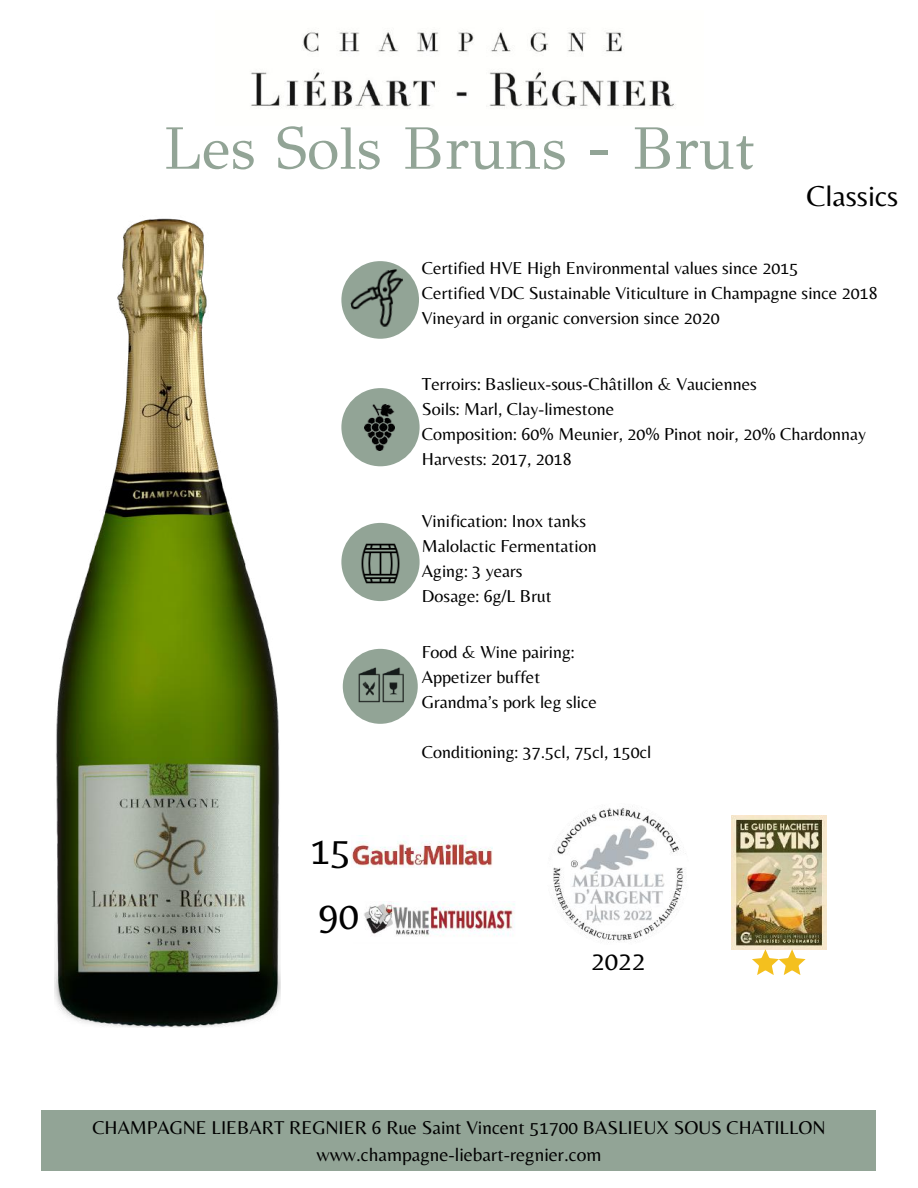
<style>
.page{position:relative;width:918px;height:1188px;background:#fff}
.page>*{position:absolute;margin:0;border:0;box-sizing:border-box;transform-origin:0 0}
.t1{font:60px "GFS Didot";color:#92a496}
.t2{font:40.5px/64.9px "Belleza";color:#000}
.t3{font:30px "Belleza";color:#000}
.t4{font:27px "Belleza";color:#000}
.t5{font:19.35px/27px "Belleza";color:#000;text-align:center}
.t6{font:18px/25px "Belleza";color:#000}
</style>
<div class="page">
<img style="left:54px;top:218px;width:226px;height:809px">
<img style="left:251px;top:29px;width:425px;height:80px">
<img style="left:351px;top:840px;width:142px;height:27px">
<img style="left:364px;top:901px;width:151px;height:36px">
<div style="left:341px;top:261px;width:78px;height:78px;background:#92a496;border-radius:50%"></div>
<img style="left:347px;top:268px;width:62px;height:63px">
<div style="left:341px;top:388px;width:79px;height:78px;background:#92a496;border-radius:50%"></div>
<img style="left:364px;top:404px;width:31px;height:47px">
<div style="left:341px;top:523px;width:79px;height:78px;background:#92a496;border-radius:50%"></div>
<img style="left:361px;top:543px;width:39px;height:41px">
<div style="left:343px;top:649px;width:75px;height:75px;background:#92a496;border-radius:50%"></div>
<img style="left:345px;top:665px;width:69px;height:43px">
<img style="left:553px;top:806px;width:133px;height:137px">
<img style="left:731px;top:815px;width:96px;height:134px">
<svg style="left:752px;top:949px;width:54px;height:26px"></svg>
<div style="left:42px;top:1110px;width:834px;height:60px;background:#92a496"></div>
<h1 class="t1" style="left:164px;top:112px;width:592px">Les Sols Bruns - Brut</h1>
<h3 class="t3" style="left:806px;top:178px;width:93px">Classics</h3>
<p class="t6" style="left:422px;top:256px;width:457px">Certified HVE High Environmental values since 2015<br>Certified VDC Sustainable Viticulture in Champagne since 2018<br>Vineyard in organic conversion since 2020</p>
<p class="t6" style="left:422px;top:372px;width:446px">Terroirs: Baslieux-sous-Châtillon &amp; Vauciennes<br>Soils: Marl, Clay-limestone<br>Composition: 60% Meunier, 20% Pinot noir, 20% Chardonnay Harvests: 2017, 2018</p>
<h2 class="t2" style="left:311px;top:817px;width:50px">15<br>90</h2>
<p class="t6" style="left:422px;top:509px;width:176px">Vinification: Inox tanks<br>Malolactic Fermentation<br>Aging: 3 years<br>Dosage: 6g/L Brut</p>
<p class="t6" style="left:422px;top:640px;width:176px">Food &amp; Wine pairing:<br>Appetizer buffet<br>Grandma’s pork leg slice</p>
<p class="t6" style="left:422px;top:740px;width:231px">Conditioning: 37.5cl, 75cl, 150cl</p>
<h3 class="t4" style="left:591px;top:945px;width:55px">2022</h3>
<p class="t5" style="left:92px;top:1113px;width:735px">CHAMPAGNE LIEBART REGNIER 6 Rue Saint Vincent 51700 BASLIEUX SOUS CHATILLON www.champagne-liebart-regnier.com</p>
</div>
